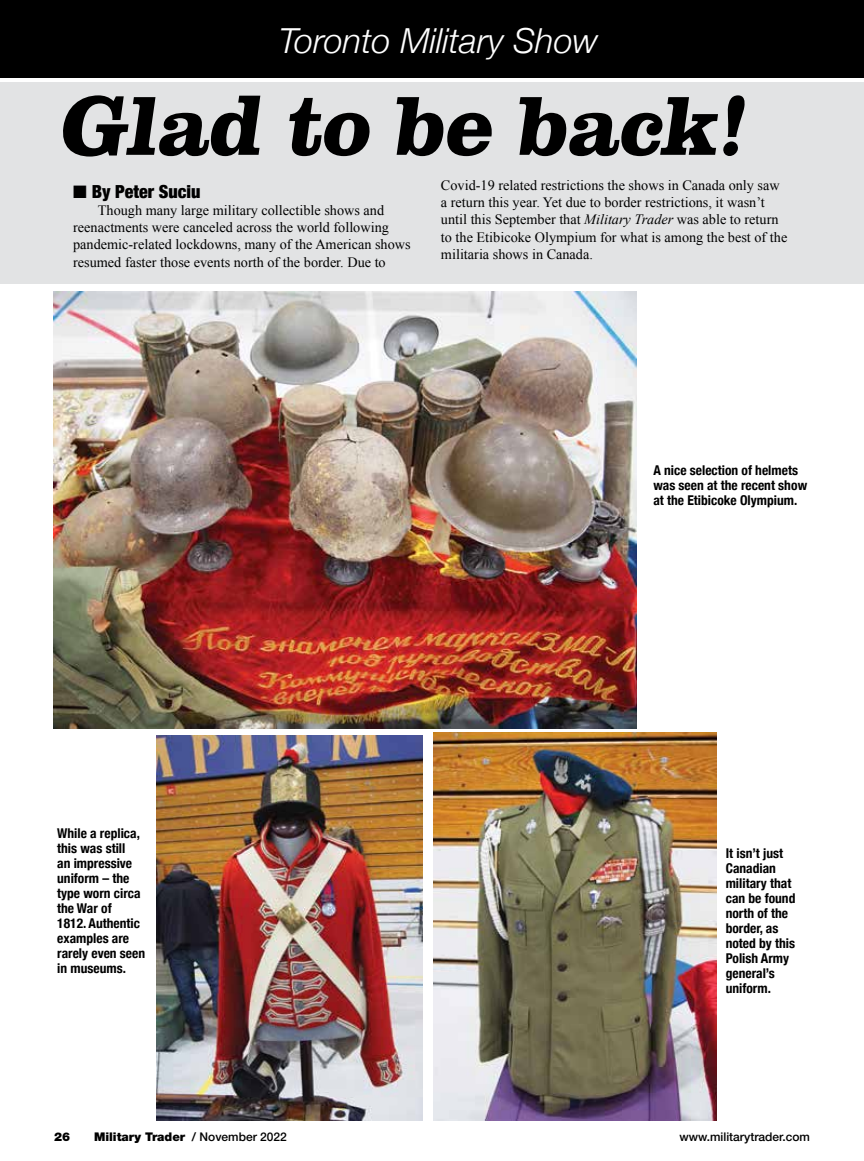
<style>
.page{position:relative;width:864px;height:1161px;background:#fff}
.page>*{position:absolute;margin:0;border:0;box-sizing:border-box;transform-origin:0 0}
.t1{font:700 87px "Clarendon LT Std";color:#000}
.t2{font:italic 300 34.5px "Helvetica Neue";color:#fff}
.t3{font:900 condensed 18px "Helvetica Neue";color:#000}
.t4{font:14.25px/17.2px "Times New Roman";color:#000}
.t5{font:700 condensed 13.5px/15px "Helvetica Neue";color:#000}
.t6{font:900 12px "Helvetica Neue LT Std";color:#000}
.t7{font:500 12px "Helvetica Neue LT Std";color:#000}
.s1{font-style:italic}
.s2{font-weight:500}
</style>
<div class="page">
<div style="left:0;top:82px;width:864px;height:202px;background:#e2e3e4"></div>
<img style="left:157px;top:736px;width:266px;height:384px">
<img style="left:434px;top:732px;width:282px;height:388px">
<img style="left:54px;top:291px;width:583px;height:437px">
<div style="left:0;top:0;width:864px;height:77px;background:#000"></div>
<h2 class="t2" style="left:279px;top:13px;width:321px">Toronto Military Show</h2>
<h1 class="t1" style="left:57px;top:73px;width:703px">Glad to be back!</h1>
<p class="t3" style="left:73px;top:176px;width:129px">■ By Peter Suciu</p>
<p class="t4" style="left:73px;top:201px;width:339px;text-indent:25px">Though many large military collectible shows and reenactments were canceled across the world following pandemic-related lockdowns, many of the American shows resumed faster those events north of the border. Due to</p>
<p class="t4" style="left:441px;top:176px;width:348px">Covid-19 related restrictions the shows in Canada only saw a return this year. Yet due to border restrictions, it wasn’t until this September that <span class="s1">Military Trader</span> was able to return to the Etibicoke Olympium for what is among the best of the militaria shows in Canada.</p>
<p class="t5" style="left:57px;top:824px;width:89px">While a replica, this was still<br>an impressive uniform – the type worn circa the War of<br>1812. Authentic examples are rarely even seen in museums.</p>
<p class="t5" style="left:653px;top:461px;width:155px">A nice selection of helmets was seen at the recent show at the Etibicoke Olympium.</p>
<p class="t5" style="left:726px;top:845px;width:71px">It isn’t just<br>Canadian military that can be found north of the border, as noted by this<br>Polish Army general’s uniform.</p>
<p class="t6" style="left:54px;top:1129px;width:18px">26</p>
<p class="t6" style="left:94px;top:1129px;width:194px">Military Trader <span class="s2">/ November 2022</span></p>
<p class="t7" style="left:680px;top:1129px;width:132px">www.militarytrader.com</p>
</div>
